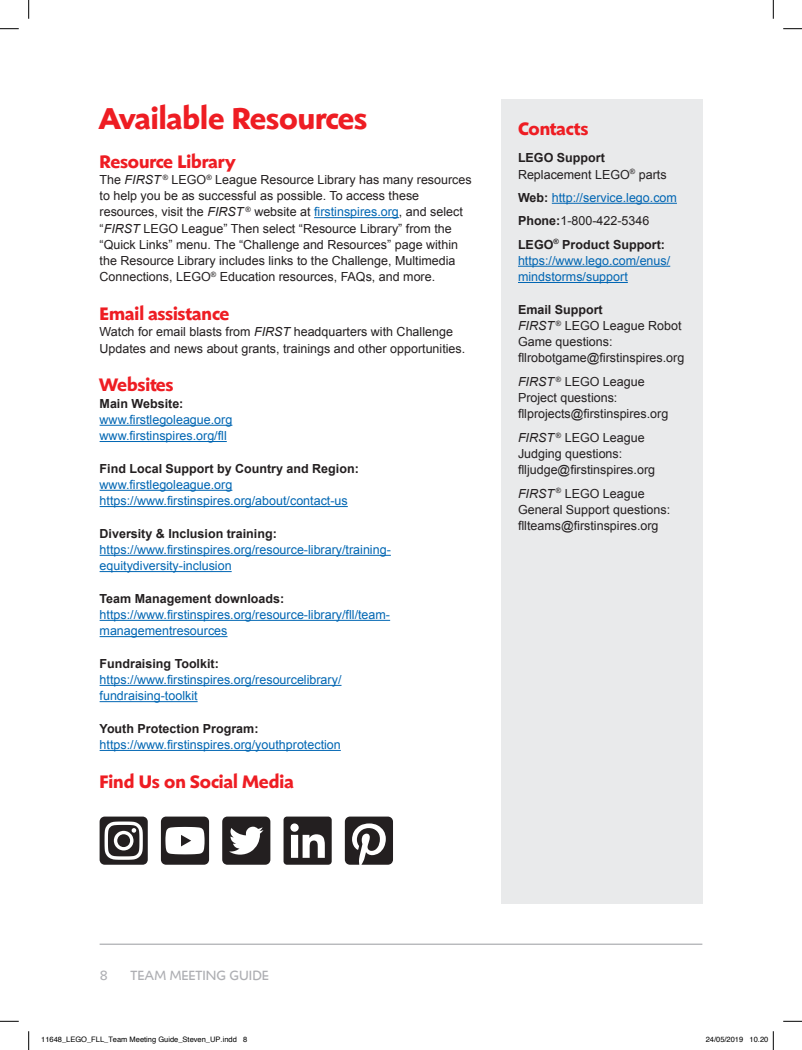
<style>
.page{position:relative;width:802px;height:1050px;background:#fff}
.page>*{position:absolute;margin:0;border:0;box-sizing:border-box;transform-origin:0 0}
.t1{font:700 31.25px "Shinn RR";color:#ee1d23}
.t2{font:700 18.75px "Shinn RR";color:#ee1d23}
.t3{font:13.75px "Shinn";color:#aeafb3}
.t4{font:12.5px/16.2px "Arial";color:#231f20}
.t5{font:12.5px/16.2px "Arial";color:#0166b3}
.t6{font:700 12.5px/23.4px "Arial";color:#231f20}
.t7{font:7.5px "Helvetica";color:#000}
.s1{font-style:italic}
.s2{color:#0166b3}
.s3{font-weight:700}
.s4{font-weight:400;color:#0166b3}
.s5{font-weight:400}
</style>
<div class="page">
<hr style="left:100px;top:943px;width:602px;height:1px;background:#aeafb3">
<hr style="left:314px;top:217px;width:85px;height:1px;background:#0166b3">
<hr style="left:100px;top:425px;width:132px;height:1px;background:#0166b3">
<hr style="left:100px;top:441px;width:127px;height:1px;background:#0166b3">
<hr style="left:100px;top:490px;width:132px;height:1px;background:#0166b3">
<hr style="left:100px;top:506px;width:248px;height:1px;background:#0166b3">
<hr style="left:100px;top:555px;width:291px;height:1px;background:#0166b3">
<hr style="left:100px;top:571px;width:132px;height:1px;background:#0166b3">
<hr style="left:100px;top:620px;width:290px;height:1px;background:#0166b3">
<hr style="left:100px;top:636px;width:127px;height:1px;background:#0166b3">
<hr style="left:100px;top:685px;width:241px;height:1px;background:#0166b3">
<hr style="left:100px;top:701px;width:98px;height:1px;background:#0166b3">
<hr style="left:100px;top:750px;width:241px;height:1px;background:#0166b3">
<div style="left:501px;top:100px;width:201px;height:804px;background:#e9eaeb"></div>
<hr style="left:551px;top:203px;width:125px;height:1px;background:#0166b3">
<hr style="left:518px;top:266px;width:152px;height:1px;background:#0166b3">
<hr style="left:518px;top:282px;width:109px;height:1px;background:#0166b3">
<svg style="left:345px;top:816px;width:48px;height:48px"></svg>
<svg style="left:222px;top:816px;width:48px;height:48px"></svg>
<svg style="left:283px;top:816px;width:48px;height:48px"></svg>
<svg style="left:161px;top:816px;width:48px;height:48px"></svg>
<svg style="left:100px;top:816px;width:48px;height:48px"></svg>
<svg style="left:0;top:28px;width:19px;height:1px"></svg>
<svg style="left:783px;top:28px;width:18px;height:1px"></svg>
<svg style="left:0;top:1020px;width:19px;height:2px"></svg>
<svg style="left:783px;top:1020px;width:18px;height:2px"></svg>
<svg style="left:28px;top:0;width:1px;height:19px"></svg>
<svg style="left:28px;top:1031px;width:1px;height:18px"></svg>
<svg style="left:772px;top:0;width:2px;height:19px"></svg>
<svg style="left:772px;top:1031px;width:2px;height:18px"></svg>
<h1 class="t1" style="left:100px;top:100px;width:269px">Available Resources</h1>
<h2 class="t2" style="left:100px;top:150px;width:137px">Resource Library</h2>
<p class="t4" style="left:100px;top:171px;width:373px">The <span class="s1">FIRST</span> <sup>®</sup> LEGO<sup>®</sup> League Resource Library has many resources to help you be as successful as possible. To access these resources, visit the <span class="s1">FIRST</span> <sup>®</sup> website at <span class="s2">firstinspires.org</span>, and select “<span class="s1">FIRST</span> LEGO League” Then select “Resource Library” from the “Quick Links” menu. The “Challenge and Resources” page within the Resource Library includes links to the Challenge, Multimedia Connections, LEGO<sup>®</sup> Education resources, FAQs, and more.</p>
<h2 class="t2" style="left:100px;top:302px;width:131px">Email assistance</h2>
<p class="t4" style="left:100px;top:324px;width:367px">Watch for email blasts from <span class="s1">FIRST</span> headquarters with Challenge<br>Updates and news about grants, trainings and other opportunities.</p>
<h2 class="t2" style="left:100px;top:374px;width:75px">Websites</h2>
<p class="t6" style="left:100px;top:392px;width:85px">Main Website:</p>
<p class="t5" style="left:100px;top:411px;width:134px">www.firstlegoleague.org www.firstinspires.org/fll</p>
<p class="t6" style="left:100px;top:457px;width:261px">Find Local Support by Country and Region:</p>
<p class="t5" style="left:100px;top:476px;width:250px">www.firstlegoleague.org https://www.firstinspires.org/about/contact-us</p>
<p class="t6" style="left:100px;top:522px;width:179px">Diversity &amp; Inclusion training:</p>
<p class="t5" style="left:100px;top:541px;width:293px">https://www.firstinspires.org/resource-library/training&shy;equitydiversity-inclusion</p>
<p class="t6" style="left:100px;top:587px;width:186px">Team Management downloads:</p>
<p class="t5" style="left:100px;top:606px;width:292px">https://www.firstinspires.org/resource-library/fll/team&shy;managementresources</p>
<p class="t6" style="left:100px;top:652px;width:121px">Fundraising Toolkit:</p>
<p class="t5" style="left:100px;top:671px;width:243px">https://www.firstinspires.org/resourcelibrary/ fundraising-toolkit</p>
<p class="t6" style="left:100px;top:717px;width:160px">Youth Protection Program:</p>
<p class="t5" style="left:100px;top:736px;width:243px">https://www.firstinspires.org/youthprotection</p>
<h2 class="t2" style="left:100px;top:770px;width:195px">Find Us on Social Media</h2>
<h2 class="t2" style="left:518px;top:117px;width:72px">Contacts</h2>
<p class="t4" style="left:518px;top:150px;width:150px"><span class="s3">LEGO Support<br></span>Replacement LEGO<sup>®</sup> parts</p>
<p class="t6" style="left:518px;top:186px;width:160px">Web: <span class="s4">http://service.lego.com<br></span>Phone:<span class="s5">1-800-422-5346<br></span>LEGO<sup>®</sup> Product Support:</p>
<p class="t5" style="left:518px;top:252px;width:154px">https://www.lego.com/enus/ mindstorms/support</p>
<p class="t4" style="left:518px;top:301px;width:168px"><span class="s3">Email Support<br></span><span class="s1">FIRST</span> <sup>®</sup> LEGO League Robot<br>Game questions: fllrobotgame@firstinspires.org</p>
<p class="t4" style="left:518px;top:373px;width:152px"><span class="s1">FIRST</span> <sup>®</sup> LEGO League<br>Project questions: fllprojects@firstinspires.org</p>
<p class="t4" style="left:518px;top:429px;width:139px"><span class="s1">FIRST</span> <sup>®</sup> LEGO League<br>Judging questions: flljudge@firstinspires.org</p>
<p class="t4" style="left:518px;top:485px;width:154px"><span class="s1">FIRST</span> <sup>®</sup> LEGO League<br>General Support questions: fllteams@firstinspires.org</p>
<p class="t3" style="left:100px;top:966px;width:10px">8</p>
<p class="t3" style="left:131px;top:966px;width:140px">TEAM MEETING GUIDE</p>
<p class="t7" style="left:41px;top:1034px;width:207px">11648_LEGO_FLL_Team Meeting Guide_Steven_UP.indd 8</p>
<p class="t7" style="left:705px;top:1034px;width:64px">24/05/2019 10.20</p>
</div>
